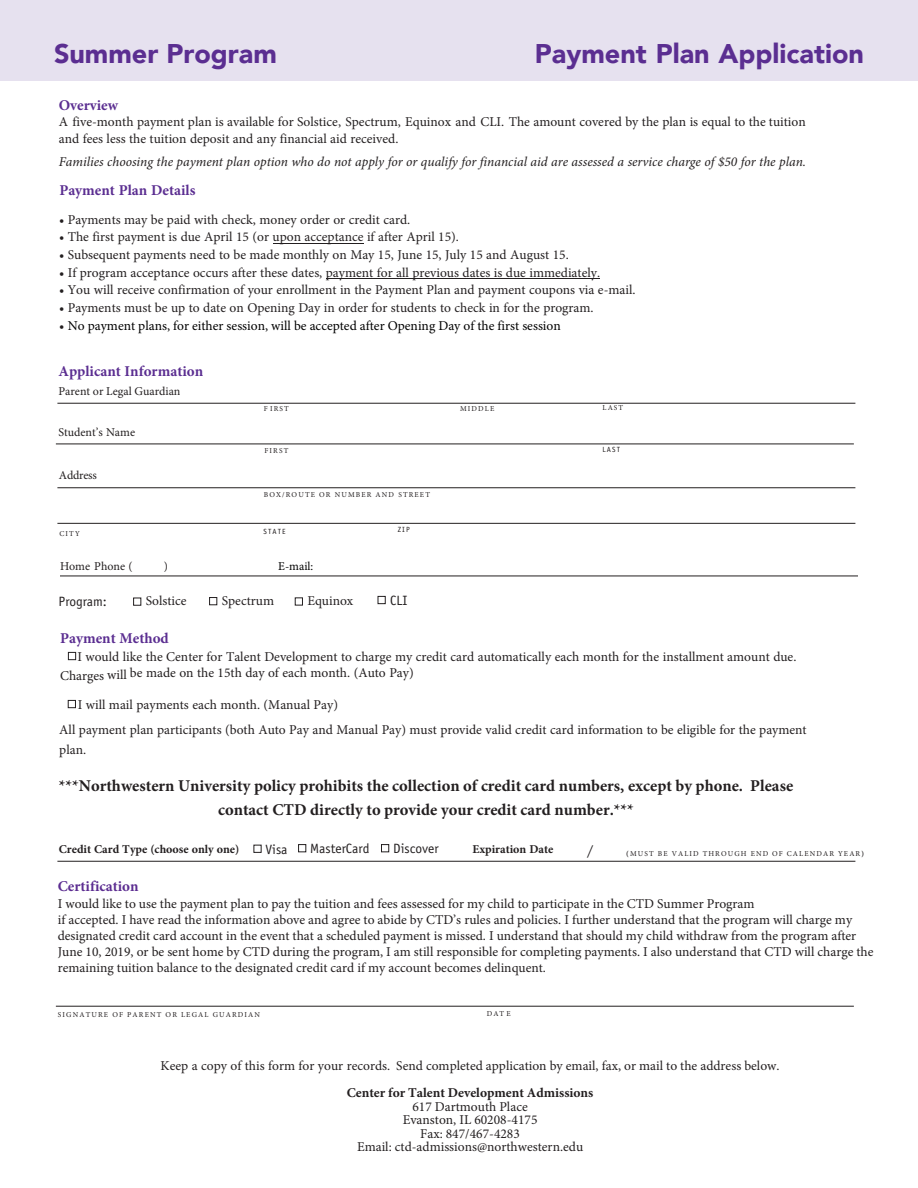
<style>
.page{position:relative;width:918px;height:1188px;background:#fff}
.page>*{position:absolute;margin:0;border:0;box-sizing:border-box;transform-origin:0 0}
.t1{font:900 27px "Avenir";color:#5b2e91}
.t2{font:700 16.5px/23.7px "Minion Pro";color:#231f20;text-align:center}
.t3{font:700 15px "Minion Pro";color:#5b2e91}
.t4{font:700 15px "Minion Pro";color:#5c2d91}
.t5{font:13.5px/13.5px "Minion Pro";color:#231f20}
.t6{font:13.5px/16.2px "Minion Pro";color:#221e1f}
.t7{font:italic 13.5px "Minion Pro";color:#231f20}
.t8{font:13.5px "Minion Pro";color:#000}
.t9{font:700 13.5px "Minion Pro";color:#231f20}
.t10{font:13.5px "Officina Sans";color:#231f20}
.t11{font:700 12px "Minion Pro";color:#231f20}
.t12{font:12px "Minion Pro";color:#231f20}
.t13{font:12px "Minion Pro";letter-spacing:-.02em;color:#231f20}
.t14{font:12px "Minion Pro";color:#000}
.t15{font:7.5px "Minion Pro";letter-spacing:.15em;color:#231f20}
.t16{font:7.5px "Officina Sans";letter-spacing:.15em;color:#231f20}
.s1{color:#231f20}
.s2{color:#fff}
.s3{font-family:"Officina Sans";font-weight:400;font-size:13.5px}
.s4{font-weight:700}
</style>
<div class="page">
<hr style="left:57px;top:403px;width:798px;height:1px;background:#231f20">
<hr style="left:56px;top:444px;width:798px;height:1px;background:#231f20">
<hr style="left:57px;top:488px;width:798px;height:1px;background:#231f20">
<hr style="left:57px;top:523px;width:798px;height:1px;background:#231f20">
<hr style="left:60px;top:576px;width:798px;height:1px;background:#231f20">
<hr style="left:56px;top:1006px;width:798px;height:1px;background:#231f20">
<hr style="left:57px;top:861px;width:798px;height:1px;background:#231f20">
<hr style="left:326px;top:278px;width:274px;height:1px;background:#231f20">
<hr style="left:273px;top:243px;width:90px;height:1px;background:#231f20">
<div style="left:1px;top:0;width:917px;height:81px;background:#e6e1ef"></div>
<h1 class="t1" style="left:54px;top:30px;width:224px">Summer Program</h1>
<h1 class="t1" style="left:535px;top:36px;width:331px">Payment Plan Application</h1>
<p class="t3" style="left:59px;top:94px;width:61px">Overview</p>
<p class="t5" style="left:59px;top:114px;width:749px;line-height:16.2px">A five-month payment plan is available for Solstice, Spectrum, Equinox and CLI. The amount covered by the plan is equal to the tuition and fees less the tuition deposit and any financial aid received.</p>
<p class="t7" style="left:59px;top:153px;width:749px">Families choosing the payment plan option who do not apply for or qualify for financial aid are assessed a service charge of $50 for the plan.</p>
<p class="t3" style="left:59px;top:179px;width:138px">Payment Plan Details</p>
<p class="t5" style="left:59px;top:213px;width:353px">• Payments may be paid with check, money order or credit card.</p>
<p class="t5" style="left:59px;top:230px;width:401px">• The first payment is due April 15 (or upon acceptance if after April 15).</p>
<p class="t5" style="left:59px;top:248px;width:511px">• Subsequent payments need to be made monthly on May 15, June 15, July 15 and August 15.</p>
<p class="t5" style="left:59px;top:266px;width:543px">• If program acceptance occurs after these dates, payment for all previous dates is due immediately.</p>
<p class="t5" style="left:59px;top:283px;width:578px">• You will receive confirmation of your enrollment in the Payment Plan and payment coupons via e-mail.</p>
<p class="t5" style="left:59px;top:301px;width:536px">• Payments must be up to date on Opening Day in order for students to check in for the program.</p>
<p class="t8" style="left:59px;top:316px;width:503px"><span class="s1">•</span> No payment plans, for either session, will be accepted after Opening Day of the first session</p>
<p class="t3" style="left:58px;top:361px;width:146px">Applicant Information</p>
<p class="t12" style="left:58px;top:383px;width:124px">Parent or Legal Guardian</p>
<p class="t12" style="left:58px;top:424px;width:78px">Student’s Name</p>
<p class="t13" style="left:59px;top:467px;width:39px">Address</p>
<p class="t15" style="left:59px;top:528px;width:22px">CITY</p>
<p class="t12" style="left:60px;top:558px;width:74px">Home Phone (</p>
<p class="t12" style="left:164px;top:558px;width:6px">)</p>
<p class="t15" style="left:264px;top:403px;width:26px">F IRST</p>
<p class="t15" style="left:460px;top:403px;width:36px">MIDDLE</p>
<p class="t15" style="left:603px;top:403px;width:22px">LAST</p>
<p class="t15" style="left:264px;top:446px;width:25px">FIRST</p>
<p class="t16" style="left:602px;top:446px;width:19px">LAST</p>
<p class="t15" style="left:264px;top:490px;width:168px">BOX/ROUTE OR NUMBER AND STREET</p>
<p class="t16" style="left:263px;top:528px;width:24px">STATE</p>
<p class="t16" style="left:398px;top:527px;width:14px">ZIP</p>
<p class="t14" style="left:278px;top:558px;width:37px">E-mail:</p>
<p class="t10" style="left:59px;top:596px;width:50px">Program:</p>
<p class="t5" style="left:133px;top:594px;width:55px">■ Solstice</p>
<p class="t5" style="left:209px;top:594px;width:66px">■ Spectrum</p>
<p class="t5" style="left:295px;top:594px;width:60px">■ Equinox</p>
<p class="t10" style="left:378px;top:596px;width:31px"><span class="s2">■</span> CLI</p>
<p class="t3" style="left:60px;top:627px;width:110px">Payment Method</p>
<p class="t5" style="left:60px;top:649px;width:738px;line-height:16.4px"><span class="s2">■</span>■ I would like the Center for Talent Development to charge my credit card automatically each month for the installment amount due.<br>Charges will be made on the 15th day of each month. (Auto Pay)</p>
<p class="t5" style="left:59px;top:692px;width:749px;line-height:25.3px"><span class="s2">■</span>■ I will mail payments each month. (Manual Pay)<br>All payment plan participants (both Auto Pay and Manual Pay) must provide valid credit card information to be eligible for the payment</p>
<p class="t5" style="left:59px;top:743px;width:28px">plan.</p>
<p class="t2" style="left:59px;top:774px;width:736px">***Northwestern University policy prohibits the collection of credit card numbers, except by phone. Please contact CTD directly to provide your credit card number.***</p>
<p class="t11" style="left:59px;top:841px;width:496px">Credit Card Type (choose only one) <span class="s2">■</span> <span class="s3">Visa</span> <span class="s2">■</span> <span class="s3">MasterCard</span> <span class="s2">■</span> <span class="s3">Discover</span> <span class="s2">■</span> Expiration Date</p>
<p class="t10" style="left:587px;top:845px;width:7px">/</p>
<p class="t15" style="left:626px;top:849px;width:239px"><span class="s4">(</span>MUST BE VALID THROUGH END OF CALENDAR YEAR<span class="s4">)</span></p>
<p class="t4" style="left:58px;top:875px;width:82px">Certification</p>
<p class="t6" style="left:58px;top:895px;width:817px">I would like to use the payment plan to pay the tuition and fees assessed for my child to participate in the CTD Summer Program<br>if accepted. I have read the information above and agree to abide by CTD’s rules and policies. I further understand that the program will charge my designated credit card account in the event that a scheduled payment is missed. I understand that should my child withdraw from the program after June 10, 2019, or be sent home by CTD during the program, I am still responsible for completing payments. I also understand that CTD will charge the remaining tuition balance to the designated credit card if my account becomes delinquent.</p>
<p class="t15" style="left:58px;top:1010px;width:204px">SIGNATURE OF PARENT OR LEGAL GUARDIAN</p>
<p class="t15" style="left:487px;top:1009px;width:25px">DAT E</p>
<p class="t5" style="left:161px;top:1059px;width:620px">Keep a copy of this form for your records. Send completed application by email, fax, or mail to the address below.</p>
<p class="t9" style="left:347px;top:1083px;width:248px">Center for Talent Development Admissions</p>
<p class="t5" style="left:357px;top:1100px;width:228px;text-align:center">617 Dartmouth Place<br>Evanston, IL 60208-4175<br>Fax: 847/467-4283<br>Email: ctd-admissions@northwestern.edu</p>
</div>
